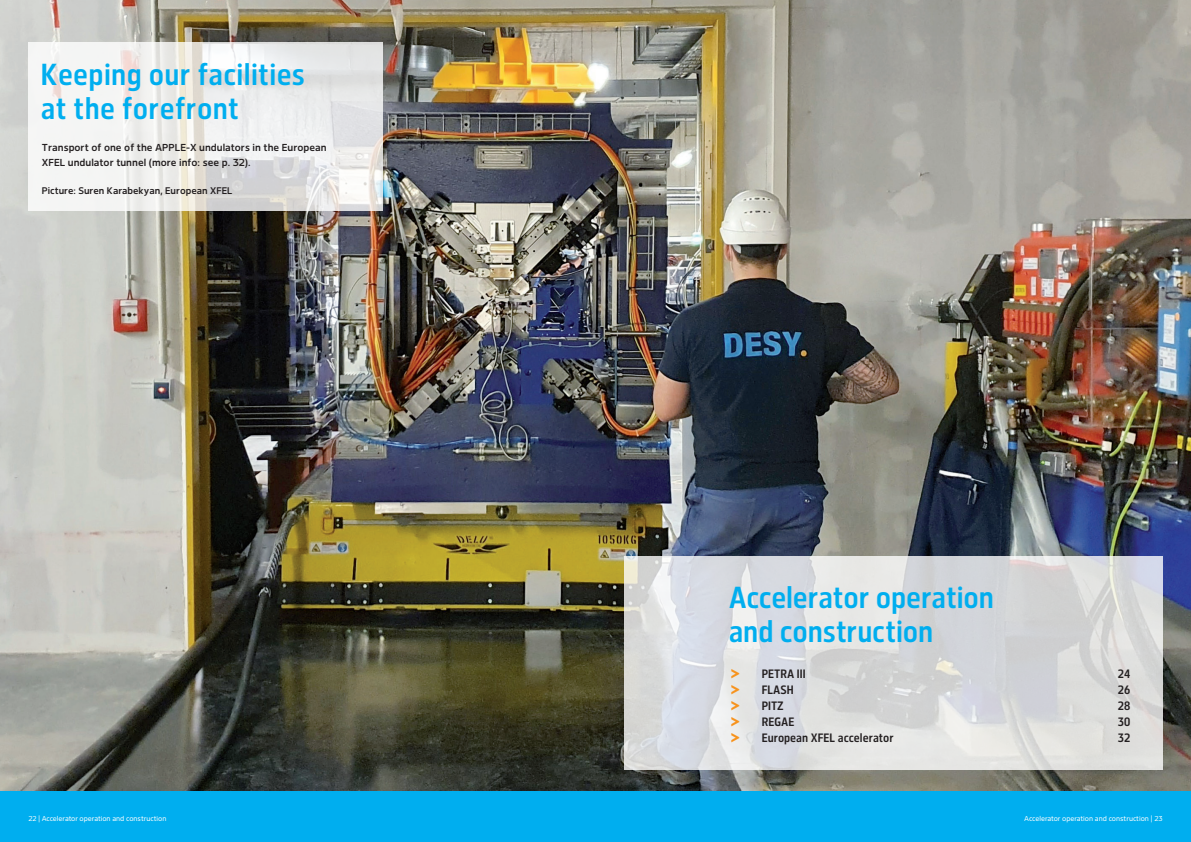
<style>
.page{position:relative;width:1191px;height:842px;background:#fff}
.page>*{position:absolute;margin:0;border:0;box-sizing:border-box;transform-origin:0 0}
.t1{font:500 30px/34px "Desy Sans Cn";color:#00aeef}
.t2{font:500 12px "Desy Sans Cn";color:#231f20}
.t3{font:12px "Desy Neue Helvetica 55 Roman";color:#f7931d}
.t4{font:500 10px/15px "Desy Sans";color:#231f20}
.t5{font:500 9.5px "Desy Sans";color:#231f20}
.t6{font:7px "Desy Sans";color:#fff}
</style>
<div class="page">
<div style="left:0;top:791px;width:595px;height:51px;background:#00aeef"></div>
<div style="left:595px;top:791px;width:596px;height:51px;background:#00aeef"></div>
<img style="left:0;top:0;width:1191px;height:791px">
<svg style="left:624px;top:556px;width:538px;height:213px;background:#dadbdd"></svg>
<svg style="left:28px;top:42px;width:355px;height:168px;fill:#f0efef"></svg>
<h1 class="t1" style="left:41px;top:57px;width:266px">Keeping our facilities at the forefront</h1>
<p class="t4" style="left:42px;top:140px;width:286px">Transport of one of the APPLE-X undulators in the European<br>XFEL undulator tunnel (more info: see p. 32).</p>
<p class="t5" style="left:42px;top:185px;width:192px">Picture: Suren Karabekyan, European XFEL</p>
<h1 class="t1" style="left:729px;top:580px;width:267px">Accelerator operation and construction</h1>
<p class="t3" style="left:725px;top:666px;width:16px">º</p>
<p class="t2" style="left:761px;top:666px;width:45px">PETRA III</p>
<p class="t2" style="left:1118px;top:666px;width:14px">24</p>
<p class="t3" style="left:725px;top:682px;width:16px">º</p>
<p class="t2" style="left:761px;top:682px;width:33px">FLASH</p>
<p class="t2" style="left:1118px;top:682px;width:14px">26</p>
<p class="t3" style="left:725px;top:698px;width:16px">º</p>
<p class="t2" style="left:761px;top:698px;width:24px">PITZ</p>
<p class="t2" style="left:1118px;top:698px;width:14px">28</p>
<p class="t3" style="left:725px;top:714px;width:16px">º</p>
<p class="t2" style="left:761px;top:714px;width:34px">REGAE</p>
<p class="t2" style="left:1118px;top:714px;width:14px">30</p>
<p class="t3" style="left:725px;top:730px;width:16px">º</p>
<p class="t2" style="left:761px;top:730px;width:133px">European XFEL accelerator</p>
<p class="t2" style="left:1118px;top:730px;width:14px">32</p>
<p class="t6" style="left:28px;top:815px;width:140px">22 | Accelerator operation and construction</p>
<p class="t6" style="left:1024px;top:815px;width:140px">Accelerator operation and construction | 23</p>
</div>
